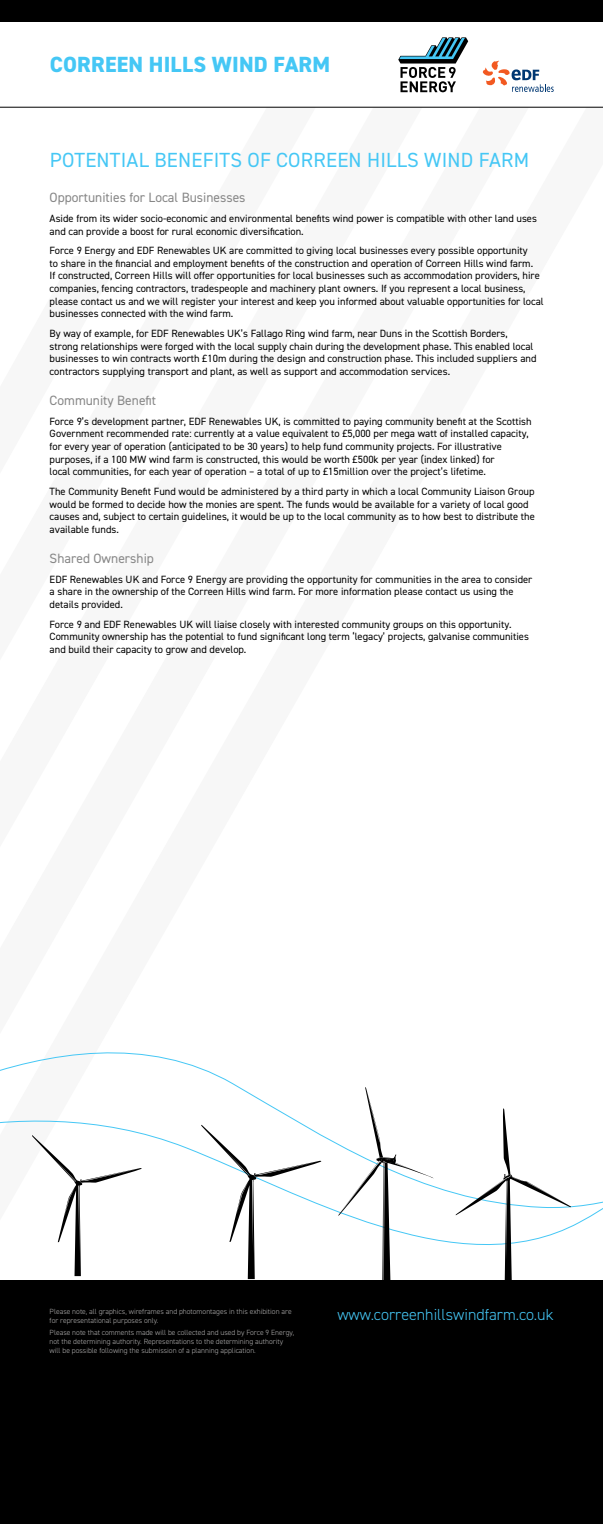
<style>
.page{position:relative;width:603px;height:1524px;background:#fff}
.page>*{position:absolute;margin:0;border:0;box-sizing:border-box;transform-origin:0 0}
.t1{font:800 22px "DIN2014";letter-spacing:.01em;color:#45c7f5}
.t2{font:20.5px "DIN2014";letter-spacing:.01em;color:#45c7f5}
.t3{font:300 16px "DIN2014";color:#45c7f5}
.t4{font:13.5px "DIN2014";color:#878787}
.t5{font:10.5px/12.6px "DIN2014";color:#000}
.t6{font:300 7.5px/9px "DIN2014";color:#b3b2b2}
</style>
<div class="page">
<svg style="left:398px;top:37px;width:70px;height:55px"></svg>
<div style="left:0;top:0;width:602px;height:22px;background:#000"></div>
<div style="left:0;top:1280px;width:602px;height:244px;background:#000"></div>
<hr style="left:0;top:107px;width:602px;height:1px;background:#000">
<svg style="left:482px;top:61px;width:71px;height:31px"></svg>
<svg style="left:0;top:1052px;width:602px;height:228px"></svg>
<svg style="left:455px;top:1107px;width:116px;height:173px"></svg>
<svg style="left:338px;top:1087px;width:95px;height:193px"></svg>
<svg style="left:201px;top:1124px;width:121px;height:155px"></svg>
<svg style="left:32px;top:1134px;width:111px;height:142px"></svg>
<h1 class="t1" style="left:50px;top:49px;width:282px">CORREEN HILLS WIND FARM</h1>
<h2 class="t2" style="left:50px;top:147px;width:481px">POTENTIAL BENEFITS OF CORREEN HILLS WIND FARM</h2>
<p class="t4" style="left:50px;top:189px;width:197px">Opportunities for Local Businesses</p>
<p class="t5" style="left:50px;top:212px;width:488px">Aside from its wider socio-economic and environmental benefits wind power is compatible with other land uses and can provide a boost for rural economic diversification.</p>
<p class="t5" style="left:50px;top:244px;width:495px">Force 9 Energy and EDF Renewables UK are committed to giving local businesses every possible opportunity<br>to share in the financial and employment benefits of the construction and operation of Correen Hills wind farm.<br>If constructed, Correen Hills will offer opportunities for local businesses such as accommodation providers, hire companies, fencing contractors, tradespeople and machinery plant owners. If you represent a local business, please contact us and we will register your interest and keep you informed about valuable opportunities for local businesses connected with the wind farm.</p>
<p class="t5" style="left:50px;top:327px;width:488px">By way of example, for EDF Renewables UK’s Fallago Ring wind farm, near Duns in the Scottish Borders, strong relationships were forged with the local supply chain during the development phase. This enabled local businesses to win contracts worth £10m during the design and construction phase. This included suppliers and contractors supplying transport and plant, as well as support and accommodation services.</p>
<p class="t4" style="left:50px;top:392px;width:108px">Community Benefit</p>
<p class="t5" style="left:50px;top:415px;width:483px">Force 9’s development partner, EDF Renewables UK, is committed to paying community benefit at the Scottish Government recommended rate: currently at a value equivalent to £5,000 per mega watt of installed capacity, for every year of operation (anticipated to be 30 years) to help fund community projects. For illustrative purposes, if a 100 MW wind farm is constructed, this would be worth £500k per year (index linked) for<br>local communities, for each year of operation – a total of up to £15million over the project’s lifetime.</p>
<p class="t5" style="left:50px;top:485px;width:486px">The Community Benefit Fund would be administered by a third party in which a local Community Liaison Group would be formed to decide how the monies are spent. The funds would be available for a variety of local good causes and, subject to certain guidelines, it would be up to the local community as to how best to distribute the available funds.</p>
<p class="t4" style="left:50px;top:550px;width:106px">Shared Ownership</p>
<p class="t5" style="left:50px;top:573px;width:484px">EDF Renewables UK and Force 9 Energy are providing the opportunity for communities in the area to consider a share in the ownership of the Correen Hills wind farm. For more information please contact us using the details provided.</p>
<p class="t5" style="left:50px;top:617px;width:480px">Force 9 and EDF Renewables UK will liaise closely with interested community groups on this opportunity.<br>Community ownership has the potential to fund significant long term ‘legacy’ projects, galvanise communities and build their capacity to grow and develop.</p>
<p class="t6" style="left:50px;top:1306px;width:243px">Please note, all graphics, wireframes and photomontages in this exhibition are for representational purposes only.</p>
<p class="t6" style="left:50px;top:1328px;width:246px">Please note that comments made will be collected and used by Force 9 Energy, not the determining authority. Representations to the determining authority will be possible following the submission of a planning application.</p>
<h3 class="t3" style="left:337px;top:1305px;width:217px">www.correenhillswindfarm.co.uk</h3>
</div>
